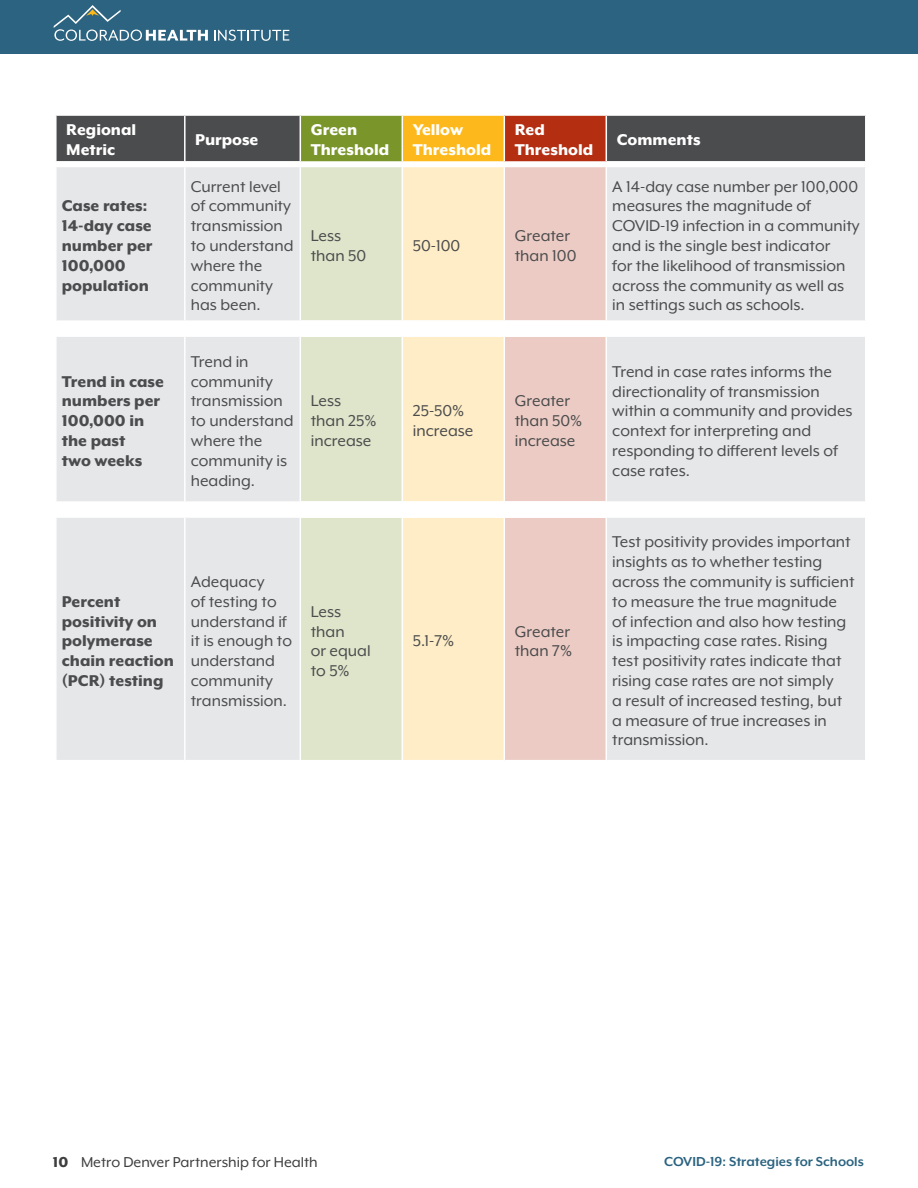
<style>
.page{position:relative;width:918px;height:1188px;background:#fff}
.page>*{position:absolute;margin:0;border:0;box-sizing:border-box;transform-origin:0 0}
.t1{font:18px/19.8px "Mr Eaves XL Mod OT";color:#4b4c4d}
.t2{font:800 18px/19.8px "Mr Eaves XL Mod OT";color:#4b4c4d}
.t3{font:800 18px/19.8px "Mr Eaves XL Mod OT";color:#fff}
.t4{font:16.5px "Mr Eaves XL Mod OT";color:#3e3e3f}
.t5{font:700 15px "Mr Eaves XL Mod OT";color:#2b6380}
.s1{font-weight:800}
</style>
<div class="page">
<div style="left:0;top:0;width:918px;height:54px;background:#2b6380"></div>
<svg style="left:214px;top:30px;width:75px;height:11px"></svg>
<svg style="left:54px;top:5px;width:154px;height:36px"></svg>
<div style="left:57px;top:116px;width:808px;height:45px;background:#4b4c4d"></div>
<div style="left:300px;top:115px;width:102px;height:46px;background:#7a962b"></div>
<div style="left:402px;top:115px;width:102px;height:46px;background:#fdb91b"></div>
<div style="left:504px;top:115px;width:102px;height:46px;background:#b42e12"></div>
<div style="left:57px;top:167px;width:808px;height:593px;background:#e6e7e9"></div>
<div style="left:301px;top:167px;width:101px;height:593px;background:#dee5ca"></div>
<div style="left:403px;top:167px;width:101px;height:593px;background:#feedc6"></div>
<div style="left:505px;top:167px;width:101px;height:593px;background:#eccbc4"></div>
<svg style="left:300px;top:320px;width:306px;height:198px"></svg>
<hr style="left:184px;top:116px;width:2px;height:45px;background:#fff">
<hr style="left:300px;top:114px;width:102px;height:2px;background:#fff">
<hr style="left:300px;top:116px;width:1px;height:45px;background:#fff">
<hr style="left:402px;top:114px;width:102px;height:2px;background:#fff">
<hr style="left:402px;top:116px;width:1px;height:45px;background:#fff">
<hr style="left:504px;top:114px;width:102px;height:2px;background:#fff">
<hr style="left:504px;top:116px;width:1px;height:45px;background:#fff">
<hr style="left:606px;top:116px;width:1px;height:45px;background:#fff">
<hr style="left:184px;top:167px;width:2px;height:153px;background:#fff">
<hr style="left:300px;top:167px;width:1px;height:153px;background:#fff">
<hr style="left:402px;top:167px;width:1px;height:153px;background:#fff">
<hr style="left:504px;top:167px;width:1px;height:153px;background:#fff">
<hr style="left:606px;top:167px;width:1px;height:153px;background:#fff">
<hr style="left:184px;top:337px;width:2px;height:164px;background:#fff">
<hr style="left:300px;top:337px;width:1px;height:164px;background:#fff">
<hr style="left:402px;top:337px;width:1px;height:164px;background:#fff">
<hr style="left:504px;top:337px;width:1px;height:164px;background:#fff">
<hr style="left:606px;top:337px;width:1px;height:164px;background:#fff">
<hr style="left:184px;top:518px;width:2px;height:242px;background:#fff">
<hr style="left:300px;top:518px;width:1px;height:242px;background:#fff">
<hr style="left:402px;top:518px;width:1px;height:242px;background:#fff">
<hr style="left:504px;top:518px;width:1px;height:242px;background:#fff">
<hr style="left:606px;top:518px;width:1px;height:242px;background:#fff">
<p class="t3" style="left:66px;top:120px;width:71px">Regional<br>Metric</p>
<p class="t3" style="left:195px;top:130px;width:65px">Purpose</p>
<p class="t3" style="left:311px;top:120px;width:80px">Green<br>Threshold</p>
<p class="t3" style="left:413px;top:120px;width:80px">Yellow<br>Threshold</p>
<p class="t3" style="left:515px;top:120px;width:80px">Red<br>Threshold</p>
<p class="t3" style="left:617px;top:130px;width:85px">Comments</p>
<p class="t2" style="left:62px;top:196px;width:92px">Case rates:<br>14-day case number per<br>100,000 population</p>
<p class="t2" style="left:62px;top:371px;width:104px">Trend in case numbers per<br>100,000 in the past<br>two weeks</p>
<p class="t1" style="left:191px;top:176px;width:104px">Current level of community transmission to understand where the community has been.</p>
<p class="t1" style="left:191px;top:352px;width:104px">Trend in community transmission to understand where the community is heading.</p>
<p class="t1" style="left:311px;top:226px;width:57px">Less than 50</p>
<p class="t1" style="left:413px;top:236px;width:49px">50-100</p>
<p class="t1" style="left:515px;top:226px;width:63px">Greater than 100</p>
<p class="t1" style="left:311px;top:391px;width:67px">Less than 25% increase</p>
<p class="t1" style="left:413px;top:401px;width:62px">25-50% increase</p>
<p class="t1" style="left:515px;top:391px;width:69px">Greater than 50% increase</p>
<p class="t2" style="left:62px;top:592px;width:114px">Percent positivity on polymerase chain reaction (PCR) testing</p>
<p class="t1" style="left:191px;top:572px;width:103px">Adequacy<br>of testing to understand if it is enough to understand community transmission.</p>
<p class="t1" style="left:311px;top:601px;width:61px">Less than<br>or equal to 5%</p>
<p class="t1" style="left:413px;top:631px;width:43px">5.1-7%</p>
<p class="t1" style="left:515px;top:621px;width:59px">Greater than 7%</p>
<p class="t1" style="left:612px;top:176px;width:249px">A 14-day case number per 100,000 measures the magnitude of<br>COVID-19 infection in a community and is the single best indicator<br>for the likelihood of transmission across the community as well as in settings such as schools.</p>
<p class="t1" style="left:612px;top:361px;width:242px">Trend in case rates informs the directionality of transmission within a community and provides context for interpreting and responding to different levels of case rates.</p>
<p class="t1" style="left:612px;top:532px;width:244px">Test positivity provides important insights as to whether testing across the community is sufficient to measure the true magnitude of infection and also how testing is impacting case rates. Rising test positivity rates indicate that rising case rates are not simply<br>a result of increased testing, but a measure of true increases in transmission.</p>
<p class="t4" style="left:53px;top:1154px;width:266px"><span class="s1">10</span> Metro Denver Partnership for Health</p>
<p class="t5" style="left:664px;top:1154px;width:201px">COVID-19: Strategies for Schools</p>
</div>
